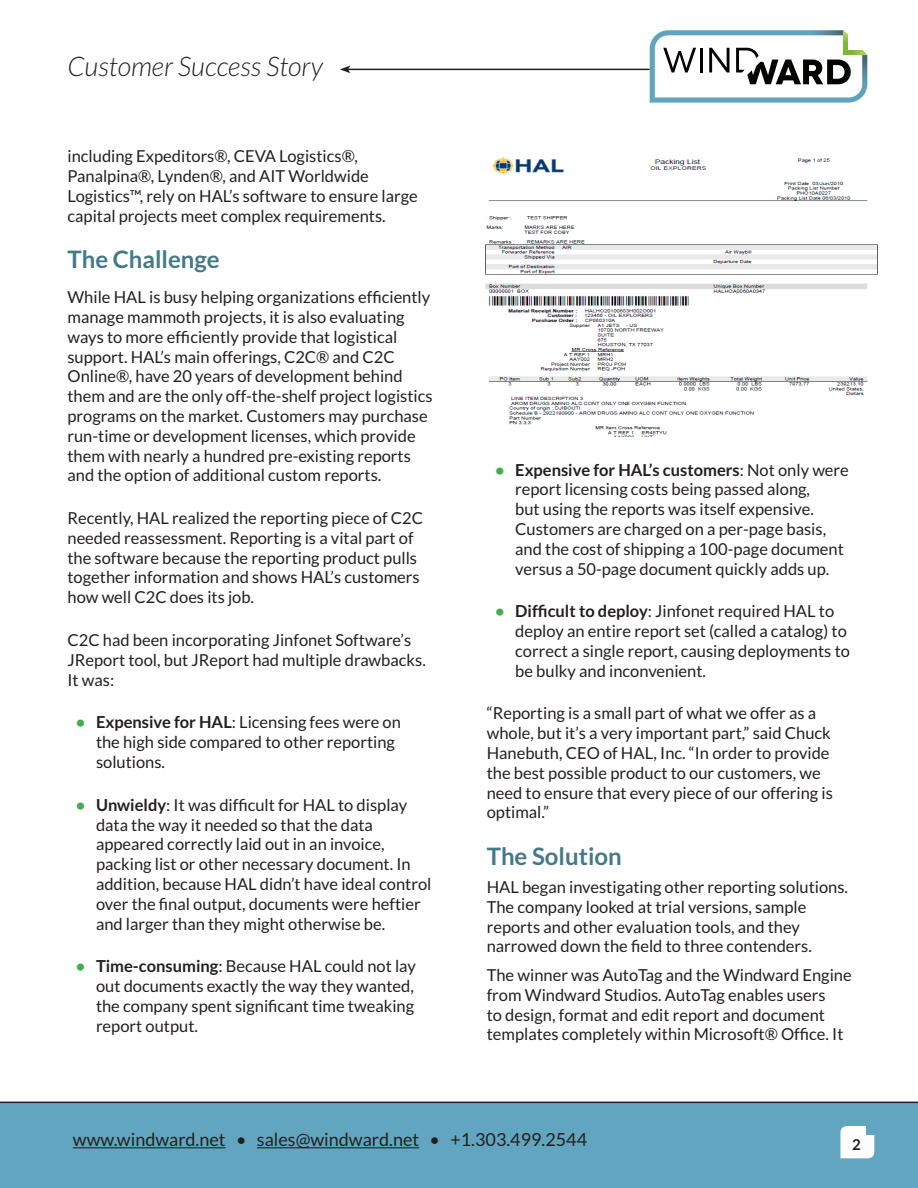
<style>
.page{position:relative;width:918px;height:1188px;background:#fff}
.page>*{position:absolute;margin:0;border:0;box-sizing:border-box;transform-origin:0 0}
.t1{font:italic 300 27px "Lato";color:#231f20}
.Header_Blue{font:700 24px "Lato";color:#447989}
.t2{font:18px "Lato";color:#231f20}
.Header_Blue-2{font:16.5px/19.8px "Lato";color:#231f20}
.t3{font:700 15px "Lato";color:#231f20}
.s1{font-weight:700;color:#40ae49}
.s2{font-weight:700}
</style>
<div class="page">
<hr style="left:348px;top:69px;width:302px;height:1px;background:#231f20">
<svg style="left:340px;top:66px;width:10px;height:7px"></svg>
<svg style="left:650px;top:30px;width:217px;height:73px"></svg>
<div style="left:0;top:1102px;width:918px;height:86px;background:#61a5c0"></div>
<svg style="left:840px;top:1126px;width:34px;height:32px"></svg>
<div style="left:844px;top:1130px;width:27px;height:28px;background:#fff;border-radius:50%"></div>
<div style="left:866px;top:1120px;width:13px;height:15px;background:#61a5c0"></div>
<hr style="left:73px;top:1147px;width:153px;height:1px;background:#231f20">
<hr style="left:257px;top:1147px;width:162px;height:1px;background:#231f20">
<img style="left:485px;top:157px;width:393px;height:279px">
<p class="t1" style="left:68px;top:52px;width:257px">Customer Success Story</p>
<p class="Header_Blue-2" style="left:68px;top:146px;width:352px">including Expeditors®, CEVA Logistics®, Panalpina®, Lynden®, and AIT Worldwide Logistics™, rely on HAL’s software to ensure large capital projects meet complex requirements.</p>
<p class="Header_Blue" style="left:68px;top:245px;width:154px">The Challenge</p>
<p class="Header_Blue-2" style="left:68px;top:287px;width:367px">While HAL is busy helping organizations efficiently manage mammoth projects, it is also evaluating ways to more efficiently provide that logistical support. HAL’s main offerings, C2C® and C2C Online®, have 20 years of development behind them and are the only off-the-shelf project logistics programs on the market. Customers may purchase run-time or development licenses, which provide them with nearly a hundred pre-existing reports and the option of additional custom reports.</p>
<p class="Header_Blue-2" style="left:68px;top:508px;width:357px">Recently, HAL realized the reporting piece of C2C needed reassessment. Reporting is a vital part of the software because the reporting product pulls together information and shows HAL’s customers how well C2C does its job.</p>
<p class="Header_Blue-2" style="left:68px;top:630px;width:360px">C2C had been incorporating Jinfonet Software’s<br>JReport tool, but JReport had multiple drawbacks.<br>It was:</p>
<p class="Header_Blue-2" style="left:96px;top:712px;width:306px;text-indent:-20px"><span class="s1">•</span> <span class="s2">Expensive for HAL</span>: Licensing fees were on the high side compared to other reporting solutions.</p>
<p class="Header_Blue-2" style="left:96px;top:795px;width:337px;text-indent:-20px"><span class="s1">•</span> <span class="s2">Unwieldy</span>: It was difficult for HAL to display data the way it needed so that the data appeared correctly laid out in an invoice, packing list or other necessary document. In addition, because HAL didn’t have ideal control over the final output, documents were heftier and larger than they might otherwise be.</p>
<p class="Header_Blue-2" style="left:96px;top:956px;width:321px;text-align:justify;text-indent:-20px"><span class="s1">•</span> <span class="s2">Time-consuming</span>: Because HAL could not lay out documents exactly the way they wanted, the company spent significant time tweaking report output.</p>
<p class="Header_Blue-2" style="left:515px;top:460px;width:335px;text-indent:-20px"><span class="s1">•</span> <span class="s2">Expensive for HAL’s customers</span>: Not only were report licensing costs being passed along,<br>but using the reports was itself expensive.<br>Customers are charged on a per-page basis, and the cost of shipping a 100-page document versus a 50-page document quickly adds up.</p>
<p class="Header_Blue-2" style="left:515px;top:601px;width:336px;text-indent:-20px"><span class="s1">•</span> <span class="s2">Difficult to deploy</span>: Jinfonet required HAL to deploy an entire report set (called a catalog) to correct a single report, causing deployments to be bulky and inconvenient.</p>
<p class="Header_Blue-2" style="left:487px;top:703px;width:348px">“Reporting is a small part of what we offer as a whole, but it’s a very important part,” said Chuck Hanebuth, CEO of HAL, Inc. “In order to provide the best possible product to our customers, we need to ensure that every piece of our offering is optimal.”</p>
<p class="Header_Blue" style="left:487px;top:842px;width:137px">The Solution</p>
<p class="Header_Blue-2" style="left:487px;top:877px;width:363px">HAL began investigating other reporting solutions.<br>The company looked at trial versions, sample reports and other evaluation tools, and they narrowed down the field to three contenders.</p>
<p class="Header_Blue-2" style="left:487px;top:965px;width:366px">The winner was AutoTag and the Windward Engine from Windward Studios. AutoTag enables users<br>to design, format and edit report and document templates completely within Microsoft® Office. It</p>
<p class="t2" style="left:73px;top:1129px;width:516px">www.windward.net • sales@windward.net • +1.303.499.2544</p>
<p class="t3" style="left:852px;top:1136px;width:10px">2</p>
</div>
